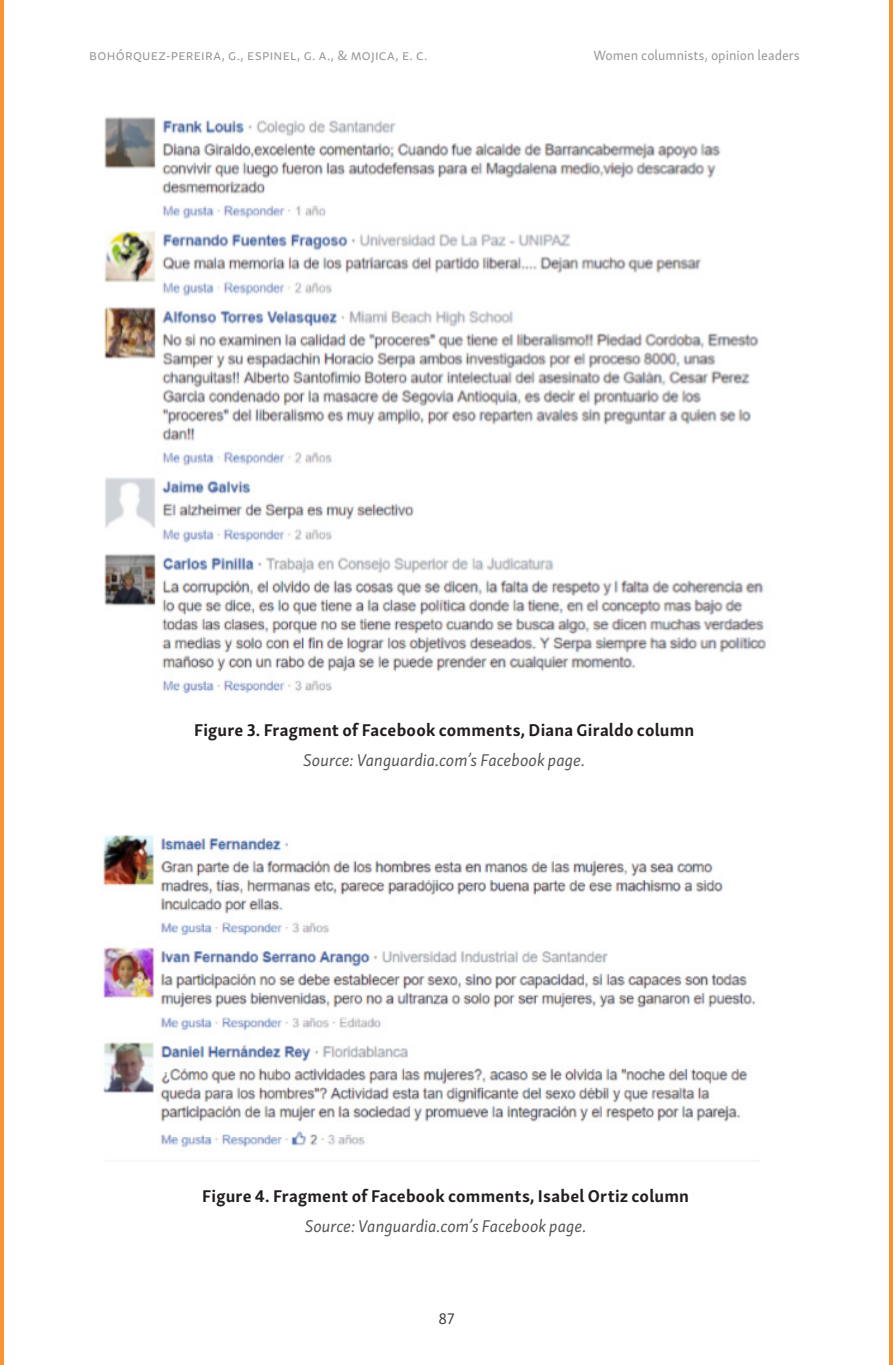
<style>
.page{position:relative;width:893px;height:1365px;background:#fff}
.page>*{position:absolute;margin:0;border:0;box-sizing:border-box;transform-origin:0 0}
.t1{font:700 17.5px "Skolar Sans Latn";letter-spacing:.01em;color:#231f20}
.fuente{font:italic 17.5px "Skolar Sans Latn";color:#57585a}
.t2{font:15.75px "Skolar Sans Latn";color:#3e3e3f}
.t3{font:14px "Skolar Sans Latn";letter-spacing:.02em;color:#939598}
</style>
<div class="page">
<img style="left:104px;top:117px;width:663px;height:577px">
<img style="left:103px;top:834px;width:653px;height:314px">
<hr style="left:0;top:0;width:4px;height:1364px;background:#f79433">
<hr style="left:889px;top:0;width:4px;height:1364px;background:#f79433">
<p class="t3" style="left:89px;top:45px;width:340px">bohórquez-pereira, g., espinel, g. a., &amp; mojica, e. c.</p>
<p class="t3" style="left:593px;top:45px;width:208px">Women columnists, opinion leaders</p>
<p class="t1" style="left:194px;top:716px;width:502px">Figure 3. Fragment of Facebook comments, Diana Giraldo column</p>
<p class="fuente" style="left:303px;top:747px;width:283px">Source: Vanguardia.com’s Facebook page.</p>
<p class="t1" style="left:202px;top:1181px;width:488px">Figure 4. Fragment of Facebook comments, Isabel Ortiz column</p>
<p class="fuente" style="left:305px;top:1212px;width:283px">Source: Vanguardia.com’s Facebook page.</p>
<p class="t2" style="left:438px;top:1306px;width:17px">87</p>
</div>
